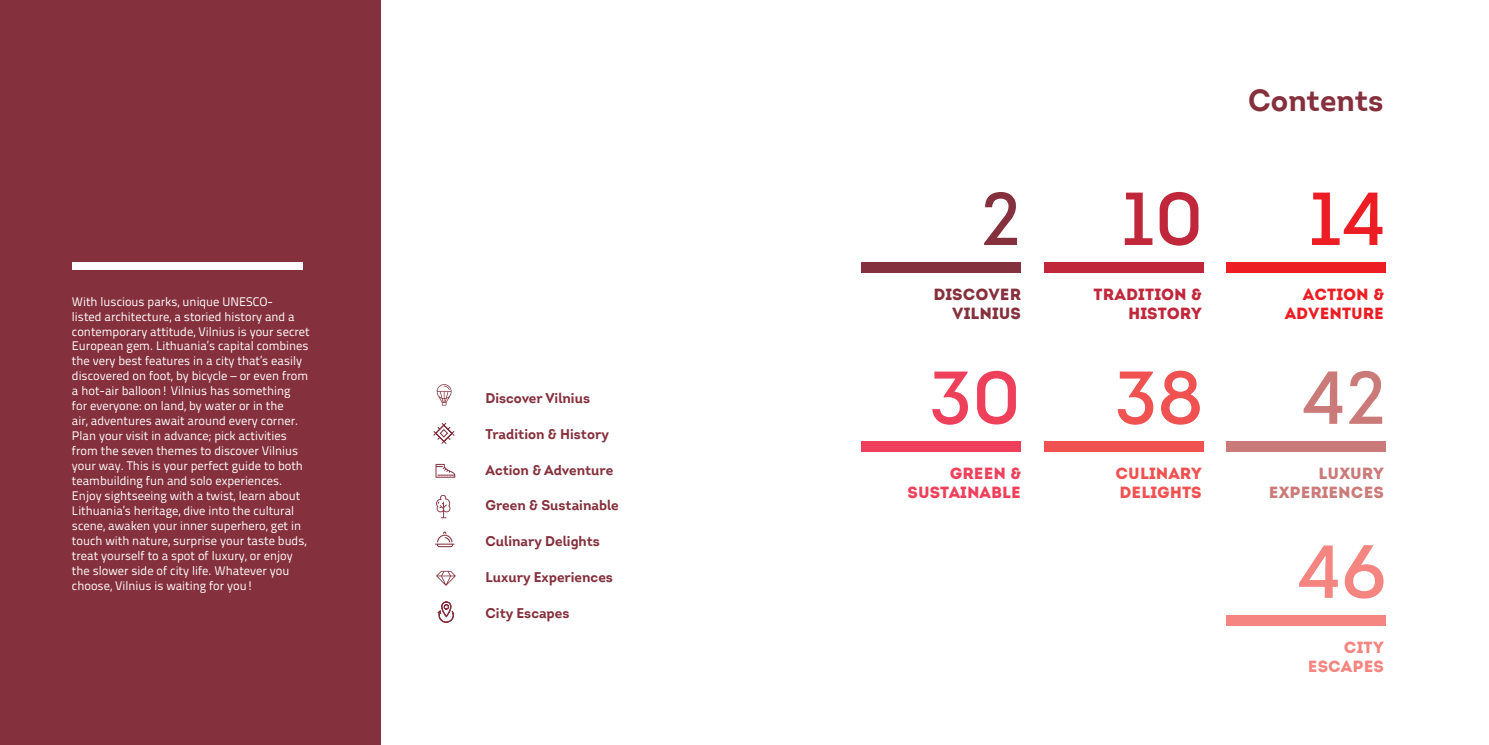
<style>
.page{position:relative;width:1489px;height:745px;background:#fff}
.page>*{position:absolute;margin:0;border:0;box-sizing:border-box;transform-origin:0 0}
.t1{font:600 74.75px "Intro";color:#ef405b}
.t2{font:600 74.75px "Intro";color:#c0273b}
.t3{font:600 74.75px "Intro";color:#f05151}
.t4{font:600 74.75px "Intro";color:#ed1d24}
.t5{font:600 74.75px "Intro";color:#ca7a79}
.t6{font:600 74.75px "Intro";color:#f48580}
.t7{font:600 74.75px "Intro";color:#85303d}
.t8{font:700 29.88px "Intro";color:#85303d}
.t9{font:16.25px/19.4px "Intro";color:#ef405b;text-align:right}
.t10{font:16.25px/19.4px "Intro";color:#c0273b;text-align:right}
.t11{font:16.25px/19.4px "Intro";color:#ca7a79;text-align:right}
.t12{font:16.25px/19.4px "Intro";color:#f05151}
.t13{font:16.25px/19.4px "Intro";color:#ed1d24;text-align:right}
.t14{font:16.25px/19.4px "Intro";color:#85303d;text-align:right}
.t15{font:16.25px/19.4px "Intro";color:#f48580;text-align:right}
.t16{font:700 13.75px "Intro";color:#85303d}
.t17{font:12.5px/15px "Titillium VLN";color:#fff}
</style>
<div class="page">
<div style="left:0;top:0;width:380px;height:744px;background:#85303d"></div>
<svg style="left:435px;top:463px;width:20px;height:14px"></svg>
<svg style="left:437px;top:384px;width:14px;height:21px"></svg>
<svg style="left:435px;top:531px;width:19px;height:16px"></svg>
<svg style="left:436px;top:570px;width:20px;height:15px"></svg>
<svg style="left:436px;top:494px;width:14px;height:24px"></svg>
<div style="left:861px;top:262px;width:159px;height:10px;background:#85303d"></div>
<div style="left:72px;top:262px;width:230px;height:7px;background:#fff"></div>
<div style="left:861px;top:440px;width:159px;height:11px;background:#ef405b"></div>
<div style="left:1043px;top:262px;width:160px;height:10px;background:#c0273b"></div>
<div style="left:1043px;top:440px;width:160px;height:11px;background:#f05151"></div>
<div style="left:1225px;top:262px;width:160px;height:10px;background:#ed1d24"></div>
<div style="left:1225px;top:440px;width:160px;height:11px;background:#ca7a79"></div>
<div style="left:1225px;top:614px;width:160px;height:11px;background:#f48580"></div>
<svg style="left:433px;top:422px;width:22px;height:22px"></svg>
<svg style="left:437px;top:601px;width:17px;height:22px"></svg>
<p class="t17" style="left:72px;top:293px;width:239px">With luscious parks, unique UNESCO-<br>listed architecture, a storied history and a contemporary attitude, Vilnius is your secret European gem. Lithuania’s capital combines the very best features in a city that’s easily discovered on foot, by bicycle – or even from a hot-air balloon! Vilnius has something<br>for everyone: on land, by water or in the<br>air, adventures await around every corner.<br>Plan your visit in advance; pick activities from the seven themes to discover Vilnius your way. This is your perfect guide to both teambuilding fun and solo experiences.<br>Enjoy sightseeing with a twist, learn about Lithuania’s heritage, dive into the cultural scene, awaken your inner superhero, get in touch with nature, surprise your taste buds, treat yourself to a spot of luxury, or enjoy the slower side of city life. Whatever you choose, Vilnius is waiting for you!</p>
<p class="t16" style="left:485px;top:389px;width:106px">Discover Vilnius</p>
<p class="t16" style="left:485px;top:424px;width:125px">Tradition &amp; History</p>
<p class="t16" style="left:485px;top:460px;width:129px">Action &amp; Adventure</p>
<p class="t16" style="left:485px;top:496px;width:135px">Green &amp; Sustainable</p>
<p class="t16" style="left:485px;top:532px;width:116px">Culinary Delights</p>
<p class="t16" style="left:485px;top:568px;width:129px">Luxury Experiences</p>
<p class="t16" style="left:485px;top:604px;width:85px">City Escapes</p>
<h1 class="t7" style="left:980px;top:172px;width:42px">2</h1>
<h3 class="t14" style="left:933px;top:284px;width:89px">DISCOVER<br>VILNIUS</h3>
<h1 class="t1" style="left:928px;top:350px;width:94px">30</h1>
<h3 class="t9" style="left:907px;top:463px;width:115px">GREEN &amp;<br>SUSTAINABLE</h3>
<h1 class="t2" style="left:1121px;top:172px;width:84px">10</h1>
<h3 class="t10" style="left:1093px;top:284px;width:110px">TRADITION &amp;<br>HISTORY</h3>
<h1 class="t3" style="left:1114px;top:350px;width:91px">38</h1>
<h3 class="t12" style="left:1115px;top:463px;width:88px">CULINARY<br>DELIGHTS</h3>
<h2 class="t8" style="left:1247px;top:82px;width:137px">Contents</h2>
<h1 class="t4" style="left:1308px;top:172px;width:79px">14</h1>
<h3 class="t13" style="left:1284px;top:284px;width:101px">ACTION &amp;<br>ADVENTURE</h3>
<h1 class="t5" style="left:1301px;top:350px;width:86px">42</h1>
<h3 class="t11" style="left:1268px;top:463px;width:116px">LUXURY<br>EXPERIENCES</h3>
<h1 class="t6" style="left:1296px;top:524px;width:91px">46</h1>
<h3 class="t15" style="left:1307px;top:637px;width:77px">CITY<br>ESCAPES</h3>
</div>
